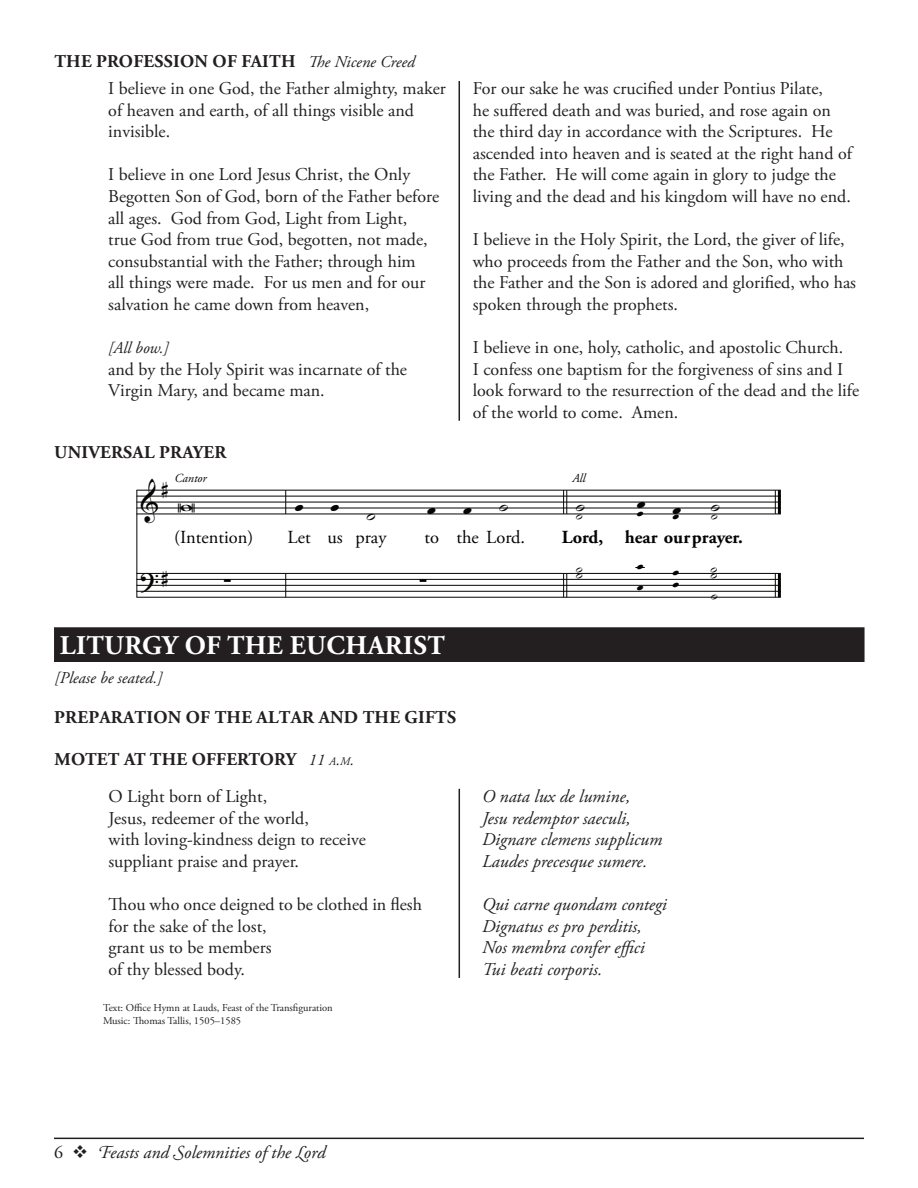
<style>
.page{position:relative;width:918px;height:1188px;background:#fff}
.page>*{position:absolute;margin:0;border:0;box-sizing:border-box;transform-origin:0 0}
.t1{font:700 27px "Adobe Garamond Pro";letter-spacing:.015em;color:#fff}
.t2{font:23.85px "Opus Std";color:#040503}
.t3{font:18.45px "Adobe Garamond Pro";color:#040503}
.t4{font:700 18.45px "Adobe Garamond Pro";color:#040503}
.t5{font:18px/21.6px "Adobe Garamond Pro";color:#231f20}
.t6{font:italic 18px/21.6px "Adobe Garamond Pro";color:#231f20}
.t7{font:700 18px/37.3px "Adobe Garamond Pro";letter-spacing:.015em;color:#231f20}
.t8{font:17.85px/23.9px "Opus Std";color:#040503}
.t9{font:italic 16.5px "Adobe Garamond Pro";color:#231f20}
.t10{font:italic 12.3px "Adobe Garamond Pro";color:#040503}
.t11{font:10.5px/12.6px "Adobe Garamond Pro";color:#231f20}
.s1{font-weight:700}
.s2{font-style:italic;font-size:16.5px}
.s3{font-weight:400;font-style:italic;font-size:16.5px}
.s4{font-weight:400;font-style:italic;font-size:11.55px}
.s5{font-weight:400}
.s6{font-style:normal}
</style>
<div class="page">
<hr style="left:54px;top:1138px;width:810px;height:1px;background:#231f20">
<hr style="left:136px;top:490px;width:1px;height:107px;background:#040503">
<svg style="left:285px;top:491px;width:1px;height:23px"></svg>
<svg style="left:285px;top:574px;width:1px;height:23px"></svg>
<svg style="left:563px;top:491px;width:4px;height:23px"></svg>
<svg style="left:563px;top:574px;width:4px;height:23px"></svg>
<svg style="left:775px;top:491px;width:1px;height:23px"></svg>
<hr style="left:778px;top:490px;width:3px;height:24px;background:#040503">
<svg style="left:775px;top:574px;width:1px;height:23px"></svg>
<hr style="left:778px;top:573px;width:3px;height:24px;background:#040503">
<hr style="left:136px;top:514px;width:645px;height:1px;background:#040503">
<hr style="left:136px;top:508px;width:645px;height:1px;background:#040503">
<hr style="left:136px;top:502px;width:645px;height:1px;background:#040503">
<hr style="left:136px;top:496px;width:645px;height:1px;background:#040503">
<hr style="left:136px;top:490px;width:645px;height:1px;background:#040503">
<hr style="left:136px;top:597px;width:645px;height:1px;background:#040503">
<hr style="left:136px;top:591px;width:645px;height:1px;background:#040503">
<hr style="left:136px;top:585px;width:645px;height:1px;background:#040503">
<hr style="left:136px;top:579px;width:645px;height:1px;background:#040503">
<hr style="left:136px;top:573px;width:645px;height:1px;background:#040503">
<hr style="left:459px;top:81px;width:1px;height:340px;background:#231f20">
<div style="left:54px;top:627px;width:811px;height:35px;background:#231f20"></div>
<div style="left:55px;top:629px;width:808px;height:32px;border:1px solid #231f20"></div>
<hr style="left:459px;top:789px;width:1px;height:189px;background:#231f20">
<p class="t5" style="left:108px;top:48px;width:339px;line-height:27px;text-indent:-54px"><span class="s1">THE PROFESSION OF FAITH</span> <span class="s2">The Nicene Creed<br></span>I believe in one God, the Father almighty, maker</p>
<p class="t5" style="left:108px;top:100px;width:307px">of heaven and earth, of all things visible and invisible.</p>
<p class="t5" style="left:108px;top:165px;width:332px">I believe in one Lord Jesus Christ, the Only Begotten Son of God, born of the Father before all ages. God from God, Light from Light, true God from true God, begotten, not made, consubstantial with the Father; through him<br>all things were made. For us men and for our salvation he came down from heaven,</p>
<p class="t9" style="left:108px;top:338px;width:62px">[All bow.]</p>
<p class="t5" style="left:108px;top:359px;width:300px">and by the Holy Spirit was incarnate of the<br>Virgin Mary, and became man.</p>
<p class="t5" style="left:473px;top:78px;width:381px">For our sake he was crucified under Pontius Pilate,<br>he suffered death and was buried, and rose again on the third day in accordance with the Scriptures. He ascended into heaven and is seated at the right hand of the Father. He will come again in glory to judge the living and the dead and his kingdom will have no end.</p>
<p class="t5" style="left:473px;top:229px;width:385px">I believe in the Holy Spirit, the Lord, the giver of life, who proceeds from the Father and the Son, who with the Father and the Son is adored and glorified, who has spoken through the prophets.</p>
<p class="t5" style="left:473px;top:337px;width:388px">I believe in one, holy, catholic, and apostolic Church.<br>I confess one baptism for the forgiveness of sins and I look forward to the resurrection of the dead and the life of the world to come. Amen.</p>
<p class="t7" style="left:54px;top:434px;width:174px">UNIVERSAL PRAYER</p>
<h2 class="t2" style="left:141px;top:486px;width:21px">&amp;</h2>
<h2 class="t2" style="left:162px;top:468px;width:9px">#</h2>
<p class="t3" style="left:174px;top:530px;width:81px">(Intention)</p>
<p class="t10" style="left:573px;top:474px;width:15px">All</p>
<p class="t10" style="left:175px;top:474px;width:34px">Cantor</p>
<h2 class="t2" style="left:178px;top:486px;width:20px">W</h2>
<h2 class="t2" style="left:295px;top:486px;width:84px">œœ˙</h2>
<h2 class="t2" style="left:428px;top:489px;width:84px">œœ˙</h2>
<h2 class="t2" style="left:576px;top:486px;width:12px">˙<sub>˙</sub></h2>
<h2 class="t2" style="left:637px;top:486px;width:47px">œ<sub>œ</sub> œ<sub>œ</sub></h2>
<h2 class="t2" style="left:711px;top:486px;width:12px">˙<sub>˙</sub></h2>
<p class="t3" style="left:288px;top:530px;width:100px">Let us pray</p>
<p class="t3" style="left:424px;top:530px;width:102px">to the Lord.</p>
<p class="t4" style="left:562px;top:530px;width:43px">Lord,</p>
<p class="t4" style="left:625px;top:530px;width:120px">hear ourprayer.</p>
<h2 class="t2" style="left:141px;top:557px;width:30px">?#</h2>
<h2 class="t2" style="left:224px;top:563px;width:10px">∑</h2>
<h2 class="t2" style="left:420px;top:563px;width:10px">∑</h2>
<h1 class="t1" style="left:60px;top:630px;width:387px">LITURGY OF THE EUCHARIST</h1>
<p class="t9" style="left:55px;top:668px;width:110px">[Please be seated.]</p>
<p class="t7" style="left:54px;top:699px;width:403px">PREPARATION OF THE ALTAR AND THE GIFTS</p>
<p class="t7" style="left:109px;top:740px;width:247px;text-indent:-54px">MOTET AT THE OFFERTORY <span class="s3">11</span> <span class="s4">a</span><span class="s3">.</span><span class="s4">m</span><span class="s3">.<br></span><span class="s5">O Light born of Light,</span></p>
<p class="t5" style="left:109px;top:808px;width:259px">Jesus, redeemer of the world,<br>with loving-kindness deign to receive suppliant praise and prayer.</p>
<p class="t5" style="left:109px;top:894px;width:315px">Thou who once deigned to be clothed in flesh for the sake of the lost,<br>grant us to be members<br>of thy blessed body.</p>
<p class="t11" style="left:103px;top:1002px;width:231px">Text: Office Hymn at Lauds, Feast of the Transfiguration<br>Music: Thomas Tallis, 1505–1585</p>
<p class="t8" style="left:576px;top:555px;width:9px">˙˙</p>
<p class="t8" style="left:637px;top:549px;width:9px">œ</p>
<p class="t8" style="left:637px;top:570px;width:9px">œ</p>
<p class="t8" style="left:673px;top:555px;width:9px">œ</p>
<p class="t8" style="left:673px;top:567px;width:9px">œ</p>
<p class="t6" style="left:482px;top:786px;width:182px">O nata lux de lumine,<br>Jesu redemptor saeculi,<br>Dignare clemens supplicum<br>Laudes precesque sumere.</p>
<p class="t6" style="left:482px;top:894px;width:186px">Qui carne quondam contegi<br>Dignatus es pro perditis,<br>Nos membra confer effici<br>Tui beati corporis.</p>
<p class="t8" style="left:711px;top:555px;width:9px">˙˙ ˙</p>
<p class="t6" style="left:54px;top:1142px;width:273px"><span class="s6">6</span> ❖ Feasts and Solemnities of the Lord</p>
</div>
